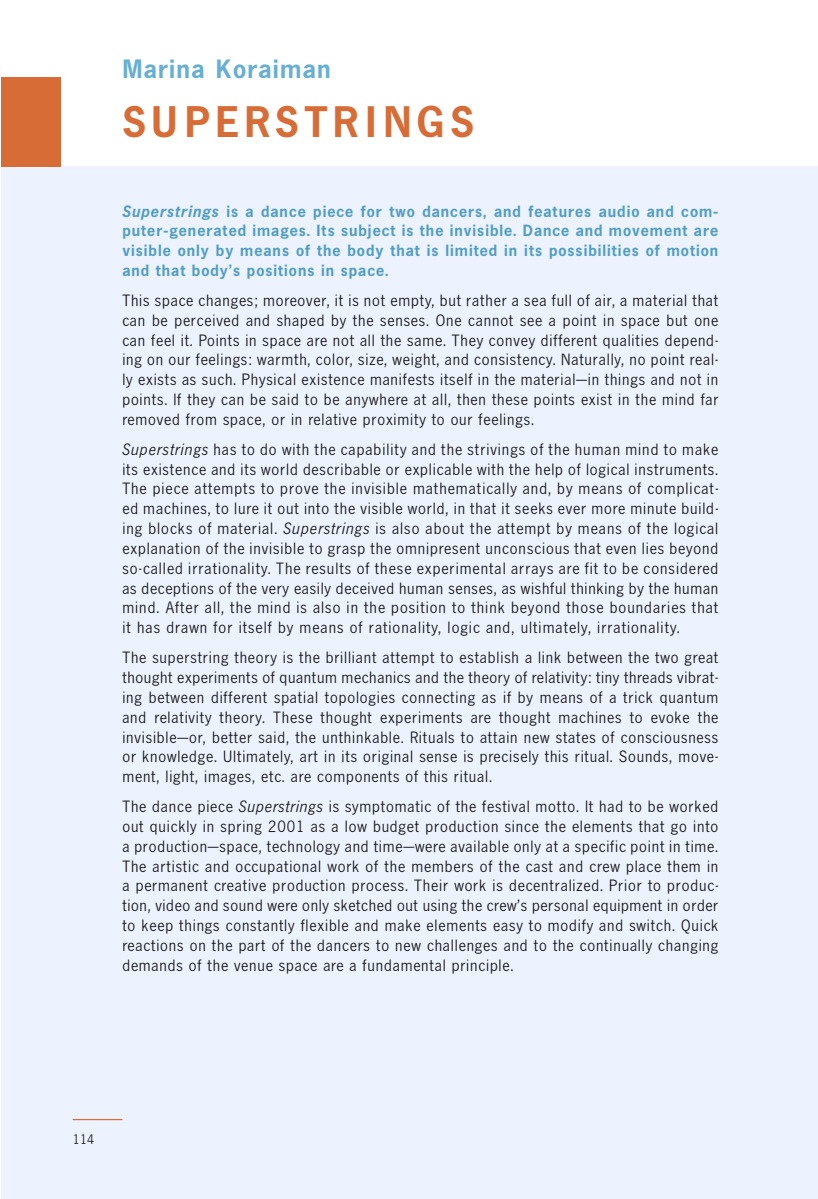
<style>
.page{position:relative;width:818px;height:1199px;background:#fff}
.page>*{position:absolute;margin:0;border:0;box-sizing:border-box;transform-origin:0 0}
.t1{font:700 43.75px "NE13";letter-spacing:.13em;color:#d76c36}
.t2{font:700 26.25px "NE13";letter-spacing:.055em;color:#66afd3}
.t3{font:16.1px/19.8px "NE13";letter-spacing:.065em;color:#181819;text-align:justify}
.t4{font:700 16.1px/19.8px "NE13";letter-spacing:.07em;color:#529dc2;text-align:justify}
.t5{font:13.65px "NE13";color:#181819}
.s1{font-style:italic}
</style>
<div class="page">
<div style="left:1px;top:167px;width:816px;height:1032px;background:#ecf3ff"></div>
<div style="left:1px;top:78px;width:59px;height:89px;background:#d76c36"></div>
<hr style="left:73px;top:1119px;width:49px;height:1px;background:#d76c36">
<h2 class="t2" style="left:122px;top:60px;width:209px">Marina Koraiman</h2>
<h1 class="t1" style="left:122px;top:107px;width:352px">SUPERSTRINGS</h1>
<p class="t4" style="left:122px;top:202px;width:597px"><span class="s1">Superstrings</span> is a dance piece for two dancers, and features audio and com&shy;puter-generated images. Its subject is the invisible. Dance and movement are visible only by means of the body that is limited in its possibilities of motion and that body’s positions in space.</p>
<p class="t3" style="left:122px;top:292px;width:597px">This space changes; moreover, it is not empty, but rather a sea full of air, a material that can be perceived and shaped by the senses. One cannot see a point in space but one can feel it. Points in space are not all the same. They convey different qualities depend&shy;ing on our feelings: warmth, color, size, weight, and consistency. Naturally, no point real&shy;ly exists as such. Physical existence manifests itself in the material—in things and not in points. If they can be said to be anywhere at all, then these points exist in the mind far removed from space, or in relative proximity to our feelings.</p>
<p class="t3" style="left:122px;top:441px;width:597px"><span class="s1">Superstrings</span> has to do with the capability and the strivings of the human mind to make its existence and its world describable or explicable with the help of logical instruments.<br>The piece attempts to prove the invisible mathematically and, by means of complicat&shy;ed machines, to lure it out into the visible world, in that it seeks ever more minute build&shy;ing blocks of material. <span class="s1">Superstrings</span> is also about the attempt by means of the logical explanation of the invisible to grasp the omnipresent unconscious that even lies beyond so-called irrationality. The results of these experimental arrays are fit to be considered as deceptions of the very easily deceived human senses, as wishful thinking by the human mind. After all, the mind is also in the position to think beyond those boundaries that it has drawn for itself by means of rationality, logic and, ultimately, irrationality.</p>
<p class="t3" style="left:122px;top:649px;width:597px">The superstring theory is the brilliant attempt to establish a link between the two great thought experiments of quantum mechanics and the theory of relativity: tiny threads vibrat&shy;ing between different spatial topologies connecting as if by means of a trick quantum and relativity theory. These thought experiments are thought machines to evoke the invisible—or, better said, the unthinkable. Rituals to attain new states of consciousness or knowledge. Ultimately, art in its original sense is precisely this ritual. Sounds, move&shy;ment, light, images, etc. are components of this ritual.</p>
<p class="t3" style="left:122px;top:798px;width:597px">The dance piece <span class="s1">Superstrings</span> is symptomatic of the festival motto. It had to be worked out quickly in spring 2001 as a low budget production since the elements that go into a production—space, technology and time—were available only at a specific point in time.<br>The artistic and occupational work of the members of the cast and crew place them in a permanent creative production process. Their work is decentralized. Prior to produc&shy;tion, video and sound were only sketched out using the crew’s personal equipment in order to keep things constantly flexible and make elements easy to modify and switch. Quick reactions on the part of the dancers to new challenges and to the continually changing demands of the venue space are a fundamental principle.</p>
<p class="t5" style="left:73px;top:1135px;width:23px">114</p>
</div>
